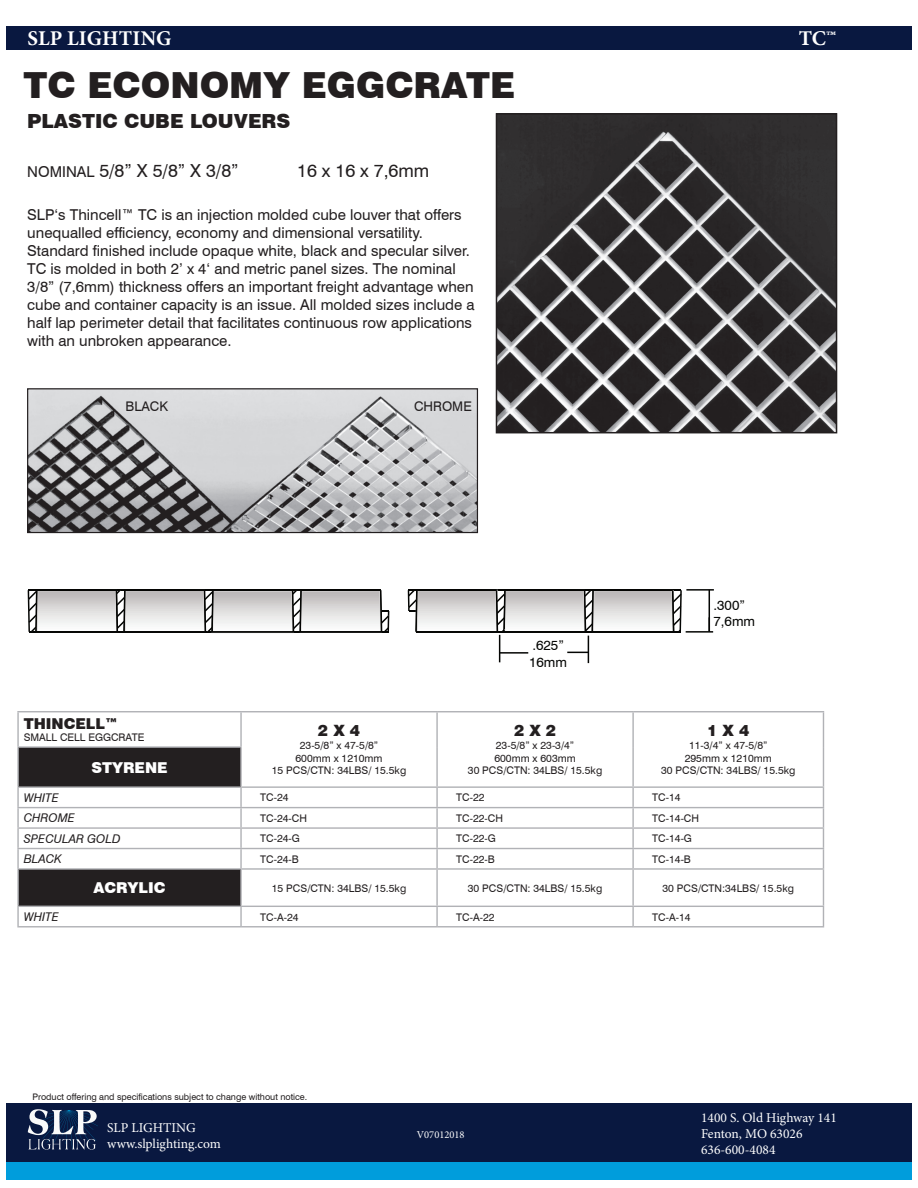
<style>
.page{position:relative;width:918px;height:1188px;background:#fff}
.page>*{position:absolute;margin:0;border:0;box-sizing:border-box;transform-origin:0 0}
.t1{font:900 36px "Swiss 721 BT";color:#231f20}
.t2{font:700 21px "Minion Pro";letter-spacing:.01em;color:#fff}
.t3{font:900 19.5px "Swiss 721 BT";color:#231f20}
.t4{font:18px "Swiss 721 BT";color:#231f20}
.t5{font:900 15.6px "Swiss 721 BT";color:#231f20}
.t6{font:15px/18px "Swiss 721 BT";color:#231f20}
.t7{font:900 15px "Swiss 721 BT";color:#fff}
.t8{font:900 15px "Swiss 721 BT";color:#231f20}
.t9{font:13.5px/16.2px "Minion Pro";color:#fff}
.t10{font:13.5px/16.2px "Swiss 721 BT";color:#040503}
.t11{font:13.35px "Swiss 721 BT";color:#231f20}
.t12{font:italic 12px "Swiss 721 BT";color:#231f20}
.t13{font:10.5px/12.6px "Swiss 721 BT";color:#231f20;text-align:center}
.t14{font:10.5px "Minion Pro";color:#fff}
.t15{font:9px "Swiss 721 BT";color:#231f20}
.s1{font-size:15px}
</style>
<div class="page">
<div style="left:6px;top:1162px;width:906px;height:18px;background:#009ddc"></div>
<div style="left:6px;top:1103px;width:906px;height:59px;background:#091840"></div>
<svg style="left:28px;top:1109px;width:70px;height:41px"></svg>
<div style="left:6px;top:26px;width:906px;height:24px;background:#091840"></div>
<img style="left:499px;top:116px;width:335px;height:314px">
<div style="left:496px;top:113px;width:341px;height:320px;border:2px solid #231f20"></div>
<img style="left:29px;top:390px;width:447px;height:141px">
<div style="left:27px;top:388px;width:451px;height:145px;border:1px solid #231f20"></div>
<svg style="left:27px;top:589px;width:363px;height:44px"></svg>
<hr style="left:686px;top:589px;width:28px;height:2px;background:#040503">
<hr style="left:686px;top:631px;width:27px;height:2px;background:#040503">
<svg style="left:407px;top:589px;width:275px;height:74px"></svg>
<hr style="left:709px;top:590px;width:1px;height:41px;background:#040503">
<hr style="left:17px;top:711px;width:224px;height:1px;background:#b1b2b6">
<hr style="left:17px;top:712px;width:2px;height:34px;background:#b1b2b6">
<hr style="left:241px;top:711px;width:196px;height:1px;background:#b1b2b6">
<hr style="left:240px;top:712px;width:2px;height:34px;background:#b1b2b6">
<hr style="left:437px;top:711px;width:196px;height:1px;background:#b1b2b6">
<hr style="left:436px;top:712px;width:2px;height:35px;background:#b1b2b6">
<hr style="left:633px;top:711px;width:191px;height:1px;background:#b1b2b6">
<hr style="left:632px;top:712px;width:2px;height:35px;background:#b1b2b6">
<hr style="left:823px;top:712px;width:1px;height:35px;background:#b1b2b6">
<hr style="left:436px;top:747px;width:2px;height:39px;background:#b1b2b6">
<hr style="left:632px;top:747px;width:2px;height:39px;background:#b1b2b6">
<hr style="left:823px;top:747px;width:1px;height:39px;background:#b1b2b6">
<hr style="left:17px;top:746px;width:225px;height:2px;background:#b1b2b6">
<hr style="left:241px;top:786px;width:196px;height:2px;background:#b1b2b6">
<hr style="left:437px;top:786px;width:196px;height:2px;background:#b1b2b6">
<hr style="left:633px;top:786px;width:191px;height:2px;background:#b1b2b6">
<hr style="left:241px;top:807px;width:196px;height:1px;background:#b1b2b6">
<hr style="left:437px;top:807px;width:196px;height:1px;background:#b1b2b6">
<hr style="left:633px;top:807px;width:191px;height:1px;background:#b1b2b6">
<hr style="left:241px;top:827px;width:196px;height:2px;background:#b1b2b6">
<hr style="left:437px;top:827px;width:196px;height:2px;background:#b1b2b6">
<hr style="left:633px;top:827px;width:191px;height:2px;background:#b1b2b6">
<hr style="left:241px;top:848px;width:196px;height:1px;background:#b1b2b6">
<hr style="left:437px;top:848px;width:196px;height:1px;background:#b1b2b6">
<svg style="left:436px;top:788px;width:2px;height:80px"></svg>
<hr style="left:633px;top:848px;width:191px;height:1px;background:#b1b2b6">
<svg style="left:632px;top:788px;width:2px;height:80px"></svg>
<svg style="left:823px;top:788px;width:1px;height:80px"></svg>
<hr style="left:241px;top:868px;width:196px;height:2px;background:#b1b2b6">
<hr style="left:437px;top:868px;width:196px;height:2px;background:#b1b2b6">
<hr style="left:436px;top:870px;width:2px;height:36px;background:#b1b2b6">
<hr style="left:633px;top:868px;width:191px;height:2px;background:#b1b2b6">
<hr style="left:632px;top:870px;width:2px;height:36px;background:#b1b2b6">
<hr style="left:823px;top:870px;width:1px;height:36px;background:#b1b2b6">
<hr style="left:241px;top:906px;width:196px;height:1px;background:#b1b2b6">
<svg style="left:17px;top:747px;width:225px;height:179px"></svg>
<hr style="left:437px;top:906px;width:196px;height:1px;background:#b1b2b6">
<svg style="left:436px;top:907px;width:2px;height:19px"></svg>
<hr style="left:633px;top:906px;width:191px;height:1px;background:#b1b2b6">
<svg style="left:632px;top:907px;width:2px;height:19px"></svg>
<svg style="left:823px;top:907px;width:1px;height:19px"></svg>
<hr style="left:17px;top:926px;width:224px;height:1px;background:#b1b2b6">
<hr style="left:241px;top:926px;width:196px;height:1px;background:#b1b2b6">
<hr style="left:437px;top:926px;width:196px;height:1px;background:#b1b2b6">
<hr style="left:633px;top:926px;width:191px;height:1px;background:#b1b2b6">
<h2 class="t2" style="left:28px;top:24px;width:146px">SLP LIGHTING</h2>
<h2 class="t2" style="left:799px;top:24px;width:39px">TC™</h2>
<h1 class="t1" style="left:24px;top:63px;width:493px">TC ECONOMY EGGCRATE</h1>
<h3 class="t3" style="left:27px;top:109px;width:265px">PLASTIC CUBE LOUVERS</h3>
<p class="t4" style="left:27px;top:159px;width:213px"><span class="s1">NOMINAL</span> 5/8” X 5/8” X 3/8”</p>
<p class="t4" style="left:297px;top:159px;width:134px">16 x 16 x 7,6mm</p>
<p class="t6" style="left:27px;top:206px;width:449px">SLP‘s Thincell™ TC is an injection molded cube louver that offers unequalled efficiency, economy and dimensional versatility.<br>Standard finished include opaque white, black and specular silver.<br>TC is molded in both 2’ x 4‘ and metric panel sizes. The nominal 3/8” (7,6mm) thickness offers an important freight advantage when cube and container capacity is an issue. All molded sizes include a half lap perimeter detail that facilitates continuous row applications with an unbroken appearance.</p>
<p class="t11" style="left:126px;top:398px;width:44px">BLACK</p>
<p class="t11" style="left:414px;top:398px;width:59px">CHROME</p>
<p class="t10" style="left:529px;top:637px;width:39px">.625”<br>16mm</p>
<p class="t10" style="left:714px;top:597px;width:43px">.300”<br>7,6mm</p>
<p class="t8" style="left:24px;top:714px;width:95px">THINCELL™</p>
<p class="t13" style="left:24px;top:731px;width:122px">SMALL CELL EGGCRATE</p>
<p class="t5" style="left:318px;top:721px;width:44px">2 X 4</p>
<p class="t13" style="left:272px;top:739px;width:136px">23-5/8” x 47-5/8”<br>600mm x 1210mm<br>15 PCS/CTN: 34LBS/ 15.5kg</p>
<p class="t5" style="left:514px;top:721px;width:44px">2 X 2</p>
<p class="t13" style="left:468px;top:739px;width:136px">23-5/8” x 23-3/4”<br>600mm x 603mm<br>30 PCS/CTN: 34LBS/ 15.5kg</p>
<p class="t5" style="left:707px;top:721px;width:44px">1 X 4</p>
<p class="t13" style="left:685px;top:739px;width:89px">11-3/4” x 47-5/8”<br>295mm x 1210mm</p>
<p class="t10" style="left:533px;top:732px;width:39px;text-align:center">5/8”<br>16mm</p>
<p class="t7" style="left:91px;top:758px;width:78px">STYRENE</p>
<p class="t13" style="left:661px;top:764px;width:136px">30 PCS/CTN: 34LBS/ 15.5kg</p>
<p class="t12" style="left:24px;top:790px;width:37px">WHITE</p>
<p class="t13" style="left:260px;top:791px;width:30px">TC-24</p>
<p class="t13" style="left:456px;top:791px;width:30px">TC-22</p>
<p class="t13" style="left:652px;top:791px;width:30px">TC-14</p>
<p class="t12" style="left:24px;top:811px;width:53px">CHROME</p>
<p class="t13" style="left:260px;top:812px;width:48px">TC-24-CH</p>
<p class="t13" style="left:456px;top:812px;width:48px">TC-22-CH</p>
<p class="t13" style="left:652px;top:812px;width:48px">TC-14-CH</p>
<p class="t12" style="left:24px;top:831px;width:98px">SPECULAR GOLD</p>
<p class="t13" style="left:260px;top:832px;width:41px">TC-24-G</p>
<p class="t13" style="left:456px;top:832px;width:41px">TC-22-G</p>
<p class="t13" style="left:652px;top:832px;width:41px">TC-14-G</p>
<p class="t12" style="left:24px;top:852px;width:39px">BLACK</p>
<p class="t13" style="left:260px;top:853px;width:40px">TC-24-B</p>
<p class="t13" style="left:456px;top:853px;width:40px">TC-22-B</p>
<p class="t13" style="left:652px;top:853px;width:40px">TC-14-B</p>
<p class="t7" style="left:93px;top:879px;width:74px">ACRYLIC</p>
<p class="t13" style="left:272px;top:882px;width:136px">15 PCS/CTN: 34LBS/ 15.5kg</p>
<p class="t13" style="left:468px;top:882px;width:136px">30 PCS/CTN: 34LBS/ 15.5kg</p>
<p class="t13" style="left:663px;top:882px;width:133px">30 PCS/CTN:34LBS/ 15.5kg</p>
<p class="t12" style="left:24px;top:910px;width:37px">WHITE</p>
<p class="t13" style="left:260px;top:910px;width:40px">TC-A-24</p>
<p class="t13" style="left:456px;top:910px;width:40px">TC-A-22</p>
<p class="t13" style="left:652px;top:910px;width:40px">TC-A-14</p>
<p class="t15" style="left:32px;top:1091px;width:276px">Product offering and specifications subject to change without notice.</p>
<p class="t9" style="left:107px;top:1119px;width:115px">SLP LIGHTING www.slplighting.com</p>
<p class="t9" style="left:701px;top:1109px;width:137px">1400 S. Old Highway 141<br>Fenton, MO 63026<br>636-600-4084</p>
<p class="t14" style="left:417px;top:1128px;width:49px">V07012018</p>
</div>
